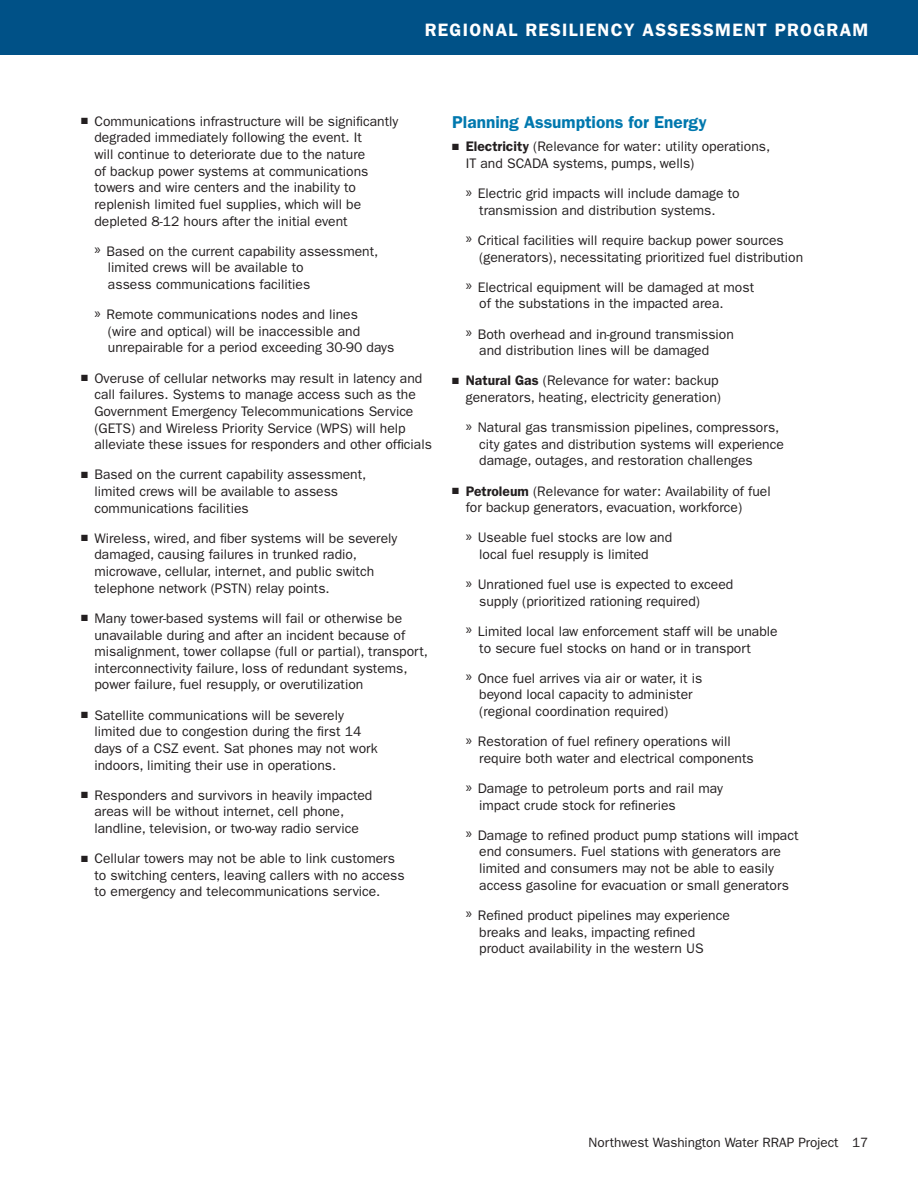
<style>
.page{position:relative;width:918px;height:1188px;background:#fff}
.page>*{position:absolute;margin:0;border:0;box-sizing:border-box;transform-origin:0 0}
.t1{font:600 18px "ITC Franklin Gothic Std";letter-spacing:.07em;color:#fff}
.t2{font:600 17.25px "ITC Franklin Gothic Std";color:#0078ae}
.t3{font:13.8px/16.6px "ITC Franklin Gothic Std";color:#231f20}
.t4{font:13.5px "ITC Franklin Gothic Std";color:#231f20}
.s1{font-family:"Myriad Pro";font-size:15px}
.s2{font-weight:600}
</style>
<div class="page">
<div style="left:0;top:0;width:918px;height:55px;background:#005187"></div>
<h1 class="t1" style="left:425px;top:19px;width:445px">REGIONAL RESILIENCY ASSESSMENT PROGRAM</h1>
<p class="t3" style="left:94px;top:113px;width:305px;text-indent:-14px">■ Communications infrastructure will be significantly degraded immediately following the event. It<br>will continue to deteriorate due to the nature<br>of backup power systems at communications towers and wire centers and the inability to replenish limited fuel supplies, which will be depleted 8-12 hours after the initial event</p>
<p class="t3" style="left:108px;top:243px;width:272px;text-indent:-13px"><span class="s1">»</span> Based on the current capability assessment, limited crews will be available to<br>assess communications facilities</p>
<p class="t3" style="left:108px;top:306px;width:288px;text-indent:-13px"><span class="s1">»</span> Remote communications nodes and lines<br>(wire and optical) will be inaccessible and unrepairable for a period exceeding 30-90 days</p>
<p class="t3" style="left:94px;top:370px;width:339px;text-indent:-14px">■ Overuse of cellular networks may result in latency and call failures. Systems to manage access such as the Government Emergency Telecommunications Service (GETS) and Wireless Priority Service (WPS) will help alleviate these issues for responders and other officials</p>
<p class="t3" style="left:94px;top:466px;width:273px;text-indent:-14px">■ Based on the current capability assessment, limited crews will be available to assess communications facilities</p>
<p class="t3" style="left:94px;top:530px;width:304px;text-indent:-14px">■ Wireless, wired, and fiber systems will be severely damaged, causing failures in trunked radio, microwave, cellular, internet, and public switch telephone network (PSTN) relay points.</p>
<p class="t3" style="left:94px;top:610px;width:335px;text-indent:-14px">■ Many tower-based systems will fail or otherwise be unavailable during and after an incident because of misalignment, tower collapse (full or partial), transport, interconnectivity failure, loss of redundant systems, power failure, fuel resupply, or overutilization</p>
<p class="t3" style="left:94px;top:707px;width:285px;text-indent:-14px">■ Satellite communications will be severely limited due to congestion during the first 14 days of a CSZ event. Sat phones may not work indoors, limiting their use in operations.</p>
<p class="t3" style="left:94px;top:787px;width:279px;text-indent:-14px">■ Responders and survivors in heavily impacted areas will be without internet, cell phone, landline, television, or two-way radio service</p>
<p class="t3" style="left:94px;top:850px;width:312px;text-indent:-14px">■ Cellular towers may not be able to link customers to switching centers, leaving callers with no access to emergency and telecommunications service.</p>
<h4 class="t2" style="left:452px;top:112px;width:256px">Planning Assumptions for Energy</h4>
<p class="t3" style="left:466px;top:138px;width:306px;text-indent:-14px">■ <span class="s2">Electricity</span> (Relevance for water: utility operations,<br>IT and SCADA systems, pumps, wells)</p>
<p class="t3" style="left:479px;top:185px;width:262px;text-indent:-13px"><span class="s1">»</span> Electric grid impacts will include damage to transmission and distribution systems.</p>
<p class="t3" style="left:479px;top:232px;width:326px;text-indent:-13px"><span class="s1">»</span> Critical facilities will require backup power sources (generators), necessitating prioritized fuel distribution</p>
<p class="t3" style="left:479px;top:279px;width:276px;text-indent:-13px"><span class="s1">»</span> Electrical equipment will be damaged at most of the substations in the impacted area.</p>
<p class="t3" style="left:479px;top:326px;width:256px;text-indent:-13px"><span class="s1">»</span> Both overhead and in-ground transmission and distribution lines will be damaged</p>
<p class="t3" style="left:452px;top:372px;width:270px;text-align:right">■ <span class="s2">Natural Gas</span> (Relevance for water: backup generators, heating, electricity generation)</p>
<p class="t3" style="left:479px;top:419px;width:306px;text-indent:-13px"><span class="s1">»</span> Natural gas transmission pipelines, compressors, city gates and distribution systems will experience damage, outages, and restoration challenges</p>
<p class="t3" style="left:466px;top:483px;width:307px;text-indent:-14px">■ <span class="s2">Petroleum</span> (Relevance for water: Availability of fuel for backup generators, evacuation, workforce)</p>
<p class="t3" style="left:479px;top:529px;width:195px;text-indent:-13px"><span class="s1">»</span> Useable fuel stocks are low and local fuel resupply is limited</p>
<p class="t3" style="left:479px;top:576px;width:256px;text-indent:-13px"><span class="s1">»</span> Unrationed fuel use is expected to exceed supply (prioritized rationing required)</p>
<p class="t3" style="left:479px;top:623px;width:300px;text-indent:-13px"><span class="s1">»</span> Limited local law enforcement staff will be unable to secure fuel stocks on hand or in transport</p>
<p class="t3" style="left:479px;top:670px;width:225px;text-indent:-13px"><span class="s1">»</span> Once fuel arrives via air or water, it is beyond local capacity to administer (regional coordination required)</p>
<p class="t3" style="left:479px;top:733px;width:276px;text-indent:-13px"><span class="s1">»</span> Restoration of fuel refinery operations will require both water and electrical components</p>
<p class="t3" style="left:479px;top:780px;width:245px;text-indent:-13px"><span class="s1">»</span> Damage to petroleum ports and rail may impact crude stock for refineries</p>
<p class="t3" style="left:479px;top:827px;width:321px;text-indent:-13px"><span class="s1">»</span> Damage to refined product pump stations will impact end consumers. Fuel stations with generators are limited and consumers may not be able to easily access gasoline for evacuation or small generators</p>
<p class="t3" style="left:479px;top:907px;width:252px;text-indent:-13px"><span class="s1">»</span> Refined product pipelines may experience breaks and leaks, impacting refined product availability in the western US</p>
<p class="t4" style="left:589px;top:1134px;width:281px">Northwest Washington Water RRAP Project 17</p>
</div>
